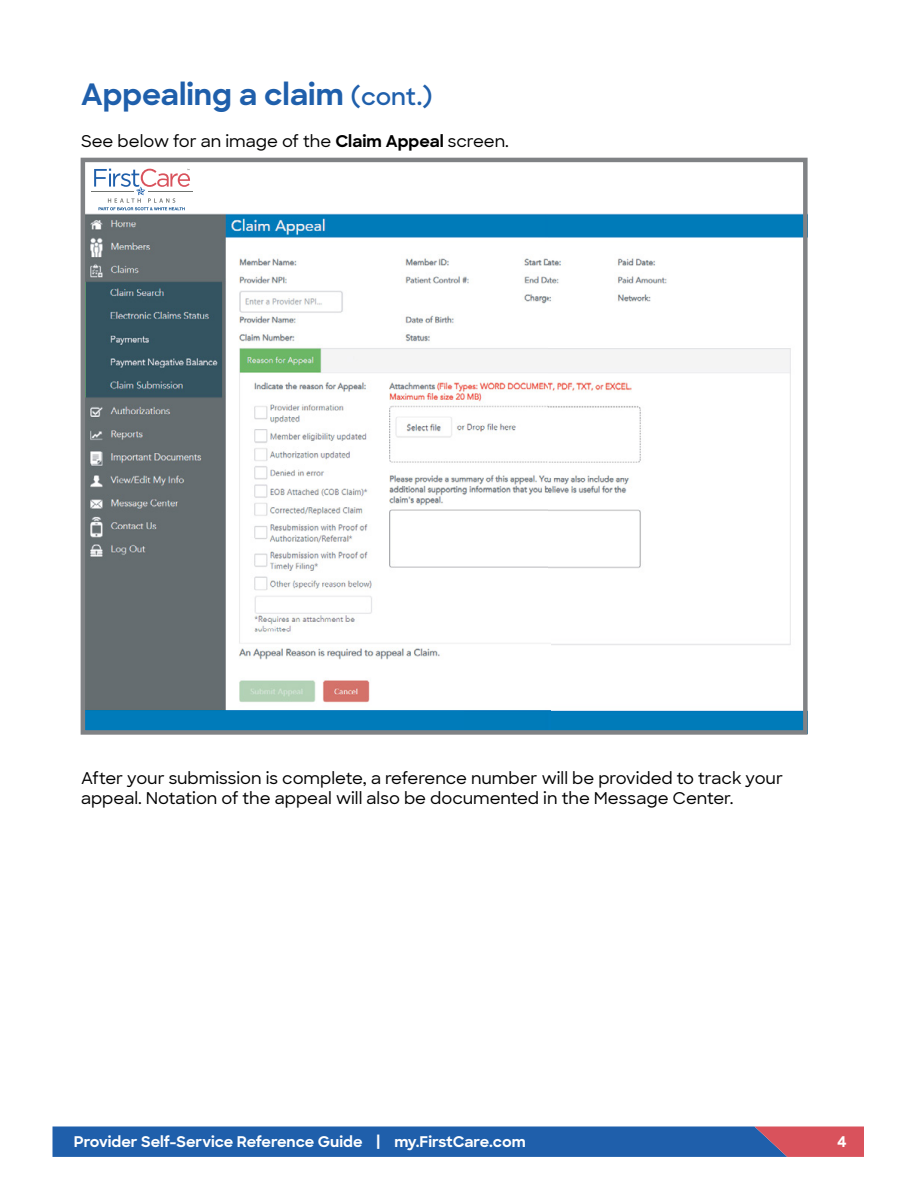
<style>
.page{position:relative;width:918px;height:1188px;background:#fff}
.page>*{position:absolute;margin:0;border:0;box-sizing:border-box;transform-origin:0 0}
.t1{font:700 30px "Sharp Sans";color:#1f5fab}
.t2{font:500 16.5px/19.8px "Sharp Sans";color:#000}
.t3{font:700 15px "Sharp Sans";color:#fff}
.s1{font-weight:600;font-size:24px}
.s2{font-weight:700}
</style>
<div class="page">
<svg style="left:52px;top:1126px;width:812px;height:31px;background:#3860a3"></svg>
<img style="left:86px;top:214px;width:717px;height:516px">
<div style="left:87px;top:712px;width:377px;height:21px;background:#007bba"></div>
<div style="left:81px;top:158px;width:727px;height:577px;border:4px solid #808285"></div>
<hr style="left:91px;top:191px;width:42px;height:1px;background:#707370">
<svg style="left:94px;top:169px;width:99px;height:41px"></svg>
<h1 class="t1" style="left:81px;top:72px;width:353px">Appealing a claim <span class="s1">(cont.)</span></h1>
<p class="t2" style="left:81px;top:130px;width:430px">See below for an image of the <span class="s2">Claim Appeal</span> screen.</p>
<p class="t2" style="left:81px;top:768px;width:703px">After your submission is complete, a reference number will be provided to track your appeal. Notation of the appeal will also be documented in the Message Center.</p>
<p class="t3" style="left:74px;top:1131px;width:453px">Provider Self-Service Reference Guide | my.FirstCare.com</p>
<p class="t3" style="left:837px;top:1131px;width:11px">4</p>
</div>
